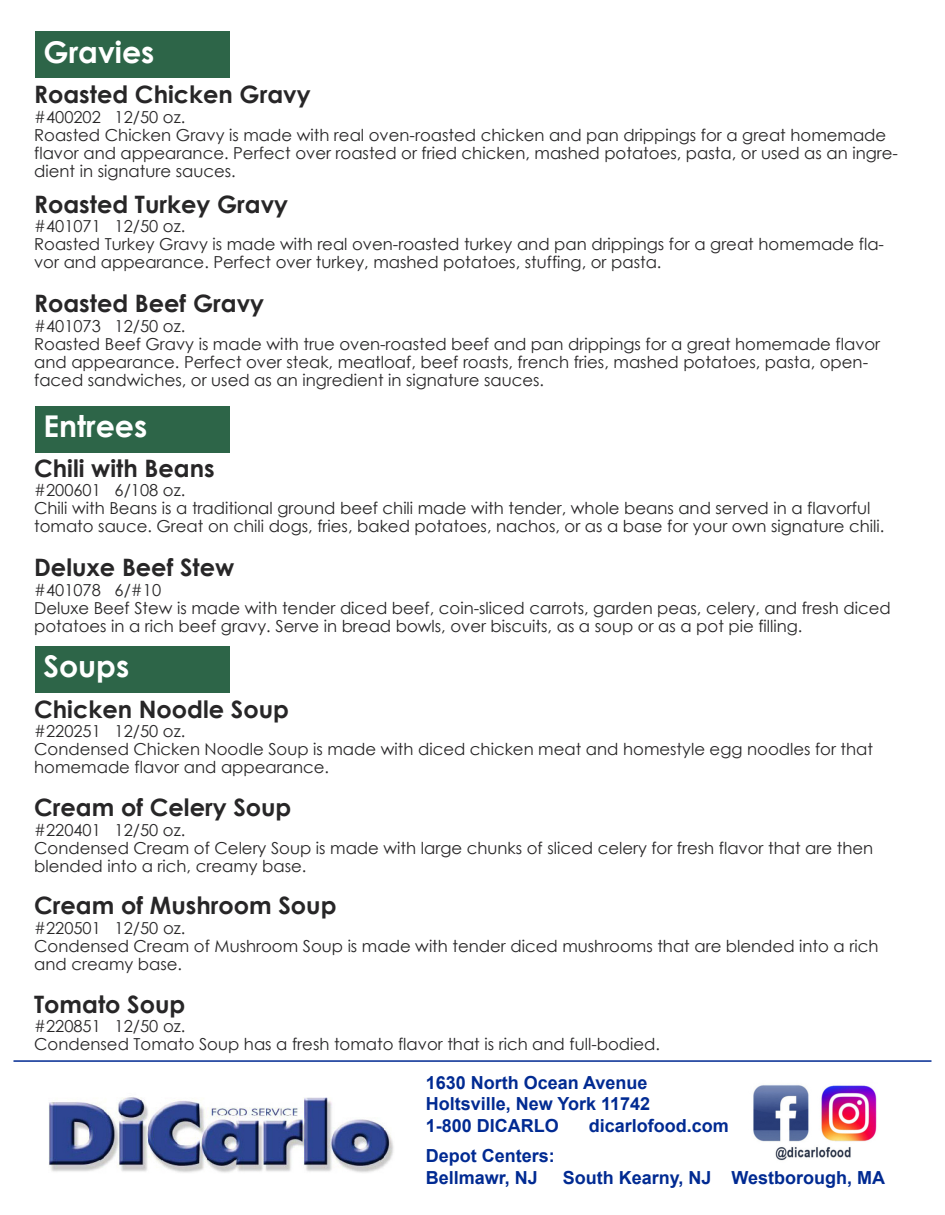
<style>
.page{position:relative;width:945px;height:1215px;background:#fff}
.page>*{position:absolute;margin:0;border:0;box-sizing:border-box;transform-origin:0 0}
.t1{font:700 30px "Century Gothic";color:#fff}
.t2{font:700 24px "Century Gothic";color:#272627}
.t3{font:700 18px/21.6px "Arial";color:#002a92}
.t4{font:16.5px/18px "Century Gothic";color:#272627}
</style>
<div class="page">
<img style="left:49px;top:1097px;width:345px;height:76px">
<img style="left:753px;top:1085px;width:124px;height:76px">
<hr style="left:13px;top:1060px;width:919px;height:2px;background:#002a92">
<div style="left:35px;top:31px;width:195px;height:47px;background:#2d6548"></div>
<div style="left:35px;top:646px;width:195px;height:47px;background:#2d6548"></div>
<div style="left:35px;top:406px;width:195px;height:47px;background:#2d6548"></div>
<h1 class="t1" style="left:43px;top:33px;width:112px">Gravies</h1>
<h2 class="t2" style="left:34px;top:79px;width:278px">Roasted Chicken Gravy</h2>
<p class="t4" style="left:34px;top:107px;width:865px">#400202 12/50 oz.<br>Roasted Chicken Gravy is made with real oven-roasted chicken and pan drippings for a great homemade flavor and appearance. Perfect over roasted or fried chicken, mashed potatoes, pasta, or used as an ingre&shy;dient in signature sauces.</p>
<h2 class="t2" style="left:34px;top:189px;width:255px">Roasted Turkey Gravy</h2>
<p class="t4" style="left:34px;top:217px;width:851px">#401071 12/50 oz.<br>Roasted Turkey Gravy is made with real oven-roasted turkey and pan drippings for a great homemade fla&shy;vor and appearance. Perfect over turkey, mashed potatoes, stuffing, or pasta.</p>
<h2 class="t2" style="left:34px;top:288px;width:231px">Roasted Beef Gravy</h2>
<p class="t4" style="left:34px;top:316px;width:848px">#401073 12/50 oz.<br>Roasted Beef Gravy is made with true oven-roasted beef and pan drippings for a great homemade flavor and appearance. Perfect over steak, meatloaf, beef roasts, french fries, mashed potatoes, pasta, open&shy;faced sandwiches, or used as an ingredient in signature sauces.</p>
<h1 class="t1" style="left:43px;top:407px;width:105px">Entrees</h1>
<h2 class="t2" style="left:34px;top:453px;width:182px">Chili with Beans</h2>
<p class="t4" style="left:34px;top:481px;width:852px">#200601 6/108 oz.<br>Chili with Beans is a traditional ground beef chili made with tender, whole beans and served in a flavorful tomato sauce. Great on chili dogs, fries, baked potatoes, nachos, or as a base for your own signature chili.</p>
<h2 class="t2" style="left:34px;top:552px;width:202px">Deluxe Beef Stew</h2>
<p class="t4" style="left:34px;top:580px;width:858px">#401078 6/#10<br>Deluxe Beef Stew is made with tender diced beef, coin-sliced carrots, garden peas, celery, and fresh diced potatoes in a rich beef gravy. Serve in bread bowls, over biscuits, as a soup or as a pot pie filling.</p>
<h1 class="t1" style="left:43px;top:647px;width:87px">Soups</h1>
<h2 class="t2" style="left:34px;top:694px;width:256px">Chicken Noodle Soup</h2>
<p class="t4" style="left:34px;top:722px;width:840px">#220251 12/50 oz.<br>Condensed Chicken Noodle Soup is made with diced chicken meat and homestyle egg noodles for that homemade flavor and appearance.</p>
<h2 class="t2" style="left:34px;top:792px;width:259px">Cream of Celery Soup</h2>
<p class="t4" style="left:34px;top:820px;width:841px">#220401 12/50 oz.<br>Condensed Cream of Celery Soup is made with large chunks of sliced celery for fresh flavor that are then blended into a rich, creamy base.</p>
<h2 class="t2" style="left:34px;top:890px;width:304px">Cream of Mushroom Soup</h2>
<p class="t4" style="left:34px;top:918px;width:846px">#220501 12/50 oz.<br>Condensed Cream of Mushroom Soup is made with tender diced mushrooms that are blended into a rich and creamy base.</p>
<h2 class="t2" style="left:34px;top:989px;width:153px">Tomato Soup</h2>
<p class="t4" style="left:34px;top:1017px;width:627px">#220851 12/50 oz.<br>Condensed Tomato Soup has a fresh tomato flavor that is rich and full-bodied.</p>
<p class="t3" style="left:426px;top:1072px;width:226px">1630 North Ocean Avenue<br>Holtsville, New York 11742<br>1-800 DICARLO</p>
<p class="t3" style="left:589px;top:1115px;width:142px">dicarlofood.com</p>
<p class="t3" style="left:426px;top:1145px;width:131px">Depot Centers:<br>Bellmawr, NJ</p>
<p class="t3" style="left:563px;top:1167px;width:324px">South Kearny, NJ Westborough, MA</p>
</div>
